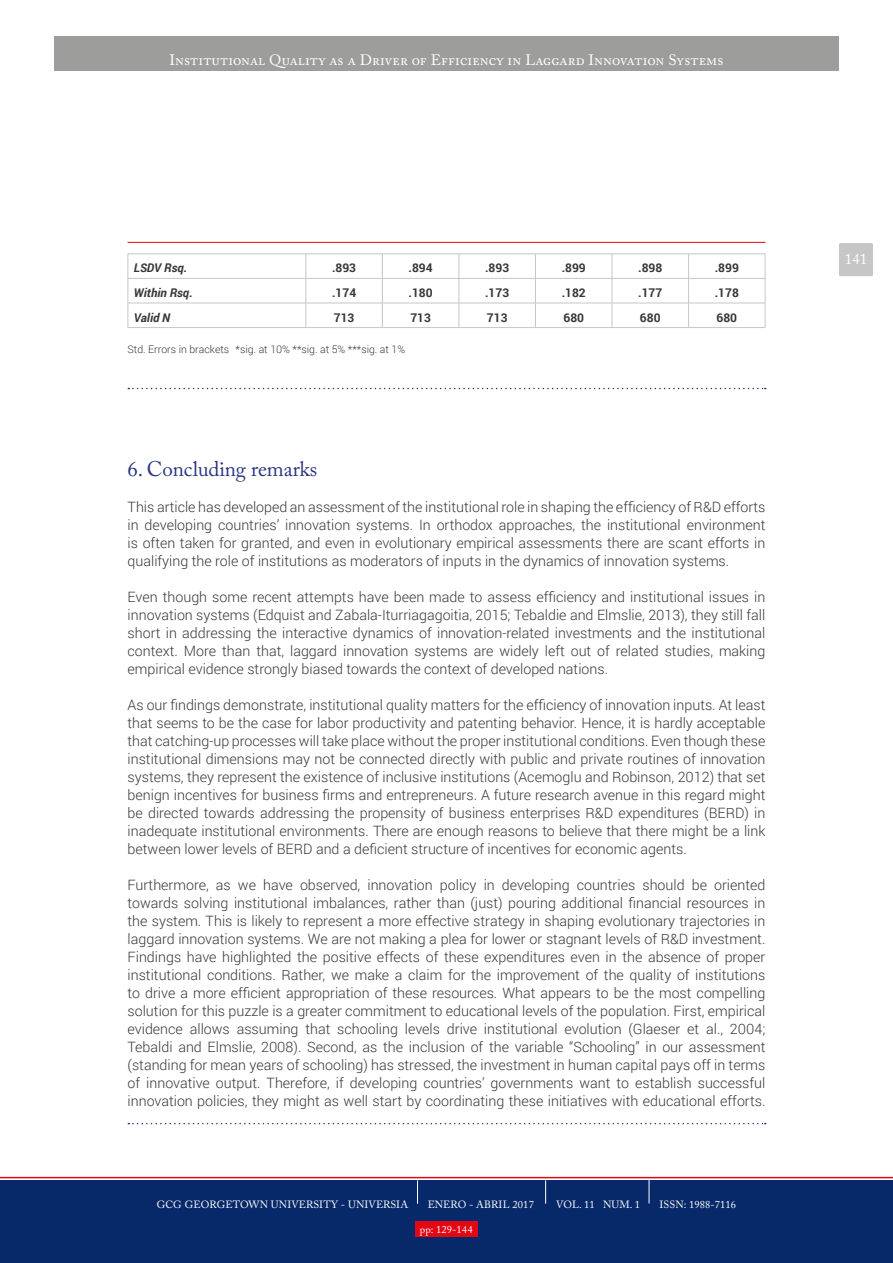
<style>
.page{position:relative;width:893px;height:1263px;background:#fff}
.page>*{position:absolute;margin:0;border:0;box-sizing:border-box;transform-origin:0 0}
.t1{font:21px "Adobe Caslon Pro";color:#283583}
.t2{font:15px "Adobe Caslon Pro";letter-spacing:.005em;color:#fff}
.t3{font:300 14.25px/18px "Roboto";color:#3a3835;text-align:justify}
.t4{font:700 12px "Roboto";color:#3a3835}
.t5{font:italic 700 12px "Roboto";color:#3a3835}
.t6{font:10.5px "Adobe Caslon Pro";letter-spacing:.01em;color:#fff}
.t7{font:300 10.5px "Roboto";color:#3a3835}
</style>
<div class="page">
<div style="left:54px;top:37px;width:785px;height:34px;background:#9d9d9c"></div>
<div style="left:0;top:1180px;width:893px;height:83px;background:#082969"></div>
<svg style="left:0;top:1177px;width:893px;height:27px"></svg>
<div style="left:415px;top:1221px;width:63px;height:16px;background:#e30613"></div>
<div style="left:839px;top:243px;width:34px;height:33px;background:#c6c6c6;border-radius:2px"></div>
<hr style="left:128px;top:242px;width:637px;height:1px;background:#e30613">
<hr style="left:128px;top:254px;width:178px;height:1px;background:#c6c6c6">
<hr style="left:306px;top:254px;width:76px;height:1px;background:#c6c6c6">
<hr style="left:382px;top:254px;width:77px;height:1px;background:#c6c6c6">
<hr style="left:459px;top:254px;width:76px;height:1px;background:#c6c6c6">
<hr style="left:535px;top:254px;width:77px;height:1px;background:#c6c6c6">
<hr style="left:612px;top:254px;width:77px;height:1px;background:#c6c6c6">
<hr style="left:688px;top:254px;width:77px;height:1px;background:#c6c6c6">
<hr style="left:128px;top:278px;width:178px;height:1px;background:#c6c6c6">
<hr style="left:306px;top:278px;width:76px;height:1px;background:#c6c6c6">
<hr style="left:382px;top:278px;width:77px;height:1px;background:#c6c6c6">
<hr style="left:459px;top:278px;width:76px;height:1px;background:#c6c6c6">
<hr style="left:535px;top:278px;width:77px;height:1px;background:#c6c6c6">
<hr style="left:612px;top:278px;width:77px;height:1px;background:#c6c6c6">
<hr style="left:688px;top:278px;width:77px;height:1px;background:#c6c6c6">
<hr style="left:128px;top:303px;width:178px;height:1px;background:#c6c6c6">
<svg style="left:128px;top:254px;width:1px;height:73px"></svg>
<hr style="left:306px;top:303px;width:76px;height:1px;background:#c6c6c6">
<svg style="left:306px;top:254px;width:1px;height:73px"></svg>
<hr style="left:382px;top:303px;width:77px;height:1px;background:#c6c6c6">
<svg style="left:382px;top:255px;width:1px;height:72px"></svg>
<hr style="left:459px;top:303px;width:76px;height:1px;background:#c6c6c6">
<svg style="left:459px;top:254px;width:1px;height:73px"></svg>
<hr style="left:535px;top:303px;width:77px;height:1px;background:#c6c6c6">
<svg style="left:535px;top:255px;width:1px;height:72px"></svg>
<hr style="left:612px;top:303px;width:77px;height:1px;background:#c6c6c6">
<svg style="left:612px;top:254px;width:1px;height:73px"></svg>
<hr style="left:688px;top:303px;width:77px;height:1px;background:#c6c6c6">
<svg style="left:688px;top:255px;width:1px;height:72px"></svg>
<svg style="left:765px;top:254px;width:1px;height:73px"></svg>
<hr style="left:128px;top:327px;width:178px;height:1px;background:#c6c6c6">
<hr style="left:306px;top:327px;width:76px;height:1px;background:#c6c6c6">
<hr style="left:382px;top:327px;width:77px;height:1px;background:#c6c6c6">
<hr style="left:459px;top:327px;width:76px;height:1px;background:#c6c6c6">
<hr style="left:535px;top:327px;width:77px;height:1px;background:#c6c6c6">
<hr style="left:612px;top:327px;width:77px;height:1px;background:#c6c6c6">
<hr style="left:688px;top:327px;width:77px;height:1px;background:#c6c6c6">
<svg style="left:128px;top:388px;width:638px;height:1px"></svg>
<svg style="left:128px;top:1123px;width:638px;height:1px"></svg>
<p class="t2" style="left:169px;top:51px;width:556px">Institutional Quality as a Driver of Efficiency in Laggard Innovation Systems</p>
<p class="t5" style="left:134px;top:260px;width:55px">LSDV Rsq.</p>
<p class="t4" style="left:332px;top:260px;width:26px">.893</p>
<p class="t4" style="left:409px;top:260px;width:26px">.894</p>
<p class="t4" style="left:485px;top:260px;width:26px">.893</p>
<p class="t4" style="left:562px;top:260px;width:26px">.899</p>
<p class="t4" style="left:638px;top:260px;width:26px">.898</p>
<p class="t4" style="left:715px;top:260px;width:26px">.899</p>
<p class="t5" style="left:134px;top:284px;width:60px">Within Rsq.</p>
<p class="t4" style="left:332px;top:284px;width:26px">.174</p>
<p class="t4" style="left:409px;top:284px;width:26px">.180</p>
<p class="t4" style="left:485px;top:284px;width:26px">.173</p>
<p class="t4" style="left:562px;top:284px;width:26px">.182</p>
<p class="t4" style="left:638px;top:284px;width:26px">.177</p>
<p class="t4" style="left:715px;top:284px;width:26px">.178</p>
<p class="t5" style="left:134px;top:309px;width:38px">Valid N</p>
<p class="t4" style="left:334px;top:309px;width:22px">713</p>
<p class="t4" style="left:410px;top:309px;width:22px">713</p>
<p class="t4" style="left:487px;top:309px;width:22px">713</p>
<p class="t4" style="left:563px;top:309px;width:22px">680</p>
<p class="t4" style="left:640px;top:309px;width:22px">680</p>
<p class="t4" style="left:716px;top:309px;width:22px">680</p>
<p class="t7" style="left:128px;top:342px;width:279px">Std. Errors in brackets *sig. at 10% **sig. at 5% ***sig. at 1%</p>
<h1 class="t1" style="left:128px;top:457px;width:191px">6. Concluding remarks</h1>
<p class="t3" style="left:128px;top:498px;width:639px">This article has developed an assessment of the institutional role in shaping the efficiency of R&amp;D efforts in developing countries’ innovation systems. In orthodox approaches, the institutional environment is often taken for granted, and even in evolutionary empirical assessments there are scant efforts in qualifying the role of institutions as moderators of inputs in the dynamics of innovation systems.</p>
<p class="t3" style="left:128px;top:588px;width:639px">Even though some recent attempts have been made to assess efficiency and institutional issues in innovation systems (Edquist and Zabala-Iturriagagoitia, 2015; Tebaldie and Elmslie, 2013), they still fall short in addressing the interactive dynamics of innovation-related investments and the institutional context. More than that, laggard innovation systems are widely left out of related studies, making empirical evidence strongly biased towards the context of developed nations.</p>
<p class="t3" style="left:128px;top:696px;width:639px">As our findings demonstrate, institutional quality matters for the efficiency of innovation inputs. At least that seems to be the case for labor productivity and patenting behavior. Hence, it is hardly acceptable that catching-up processes will take place without the proper institutional conditions. Even though these institutional dimensions may not be connected directly with public and private routines of innovation systems, they represent the existence of inclusive institutions (Acemoglu and Robinson, 2012) that set benign incentives for business firms and entrepreneurs. A future research avenue in this regard might be directed towards addressing the propensity of business enterprises R&amp;D expenditures (BERD) in inadequate institutional environments. There are enough reasons to believe that there might be a link between lower levels of BERD and a deficient structure of incentives for economic agents.</p>
<p class="t3" style="left:128px;top:876px;width:639px">Furthermore, as we have observed, innovation policy in developing countries should be oriented towards solving institutional imbalances, rather than (just) pouring additional financial resources in the system. This is likely to represent a more effective strategy in shaping evolutionary trajectories in laggard innovation systems. We are not making a plea for lower or stagnant levels of R&amp;D investment.<br>Findings have highlighted the positive effects of these expenditures even in the absence of proper institutional conditions. Rather, we make a claim for the improvement of the quality of institutions to drive a more efficient appropriation of these resources. What appears to be the most compelling solution for this puzzle is a greater commitment to educational levels of the population. First, empirical evidence allows assuming that schooling levels drive institutional evolution (Glaeser et al., 2004; Tebaldi and Elmslie, 2008). Second, as the inclusion of the variable “Schooling” in our assessment (standing for mean years of schooling) has stressed, the investment in human capital pays off in terms of innovative output. Therefore, if developing countries’ governments want to establish successful innovation policies, they might as well start by coordinating these initiatives with educational efforts.</p>
<p class="t6" style="left:157px;top:1198px;width:253px">GCG GEORGETOWN UNIVERSITY - UNIVERSIA</p>
<p class="t6" style="left:428px;top:1198px;width:108px">ENERO - ABRIL 2017</p>
<p class="t6" style="left:556px;top:1198px;width:85px">VOL. 11 NUM. 1</p>
<p class="t6" style="left:660px;top:1198px;width:78px">ISSN: 1988-7116</p>
<p class="t6" style="left:420px;top:1223px;width:54px">pp: 129-144</p>
<p class="t2" style="left:845px;top:250px;width:24px">141</p>
</div>
